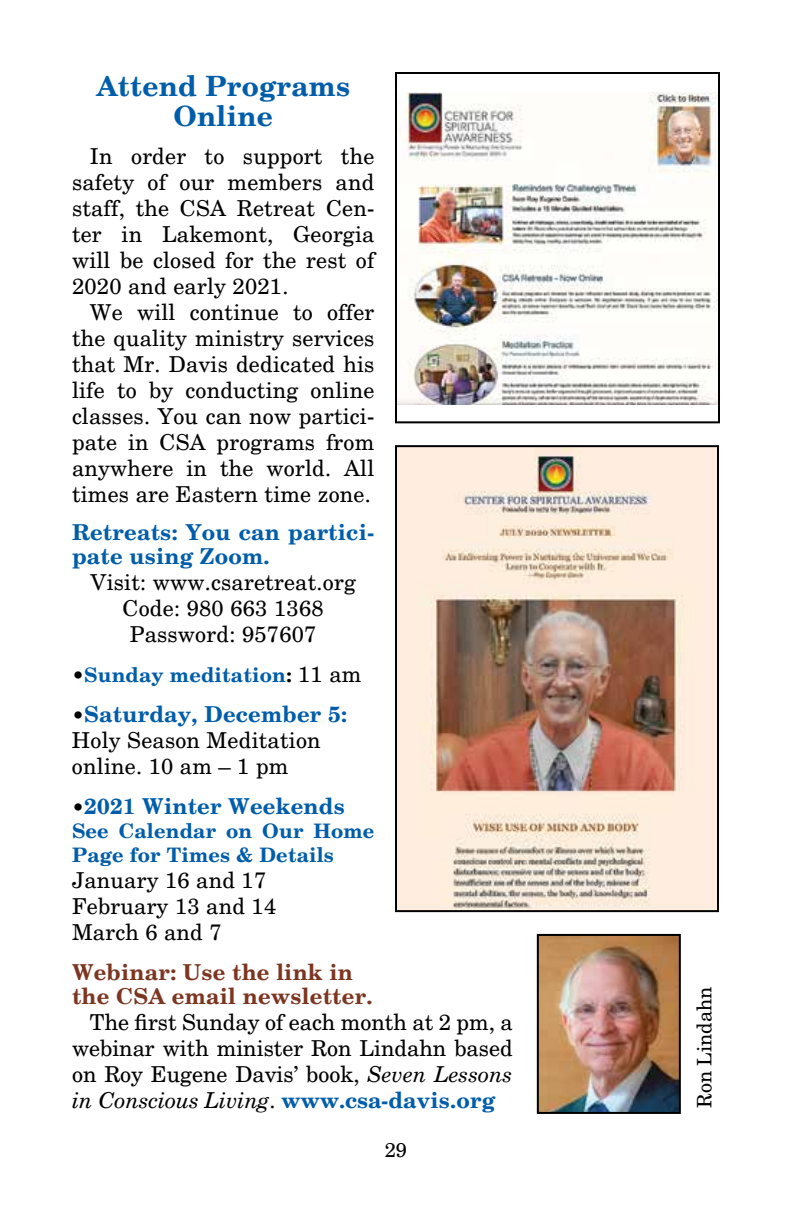
<style>
.page{position:relative;width:792px;height:1224px;background:#fff}
.page>*{position:absolute;margin:0;border:0;box-sizing:border-box;transform-origin:0 0}
.t1{font:700 28px/30px "New Century Schlbk";letter-spacing:.01em;color:#005daa;text-align:center}
.t2{font:22px/26px "New Century Schlbk";letter-spacing:.01em;color:#000;text-align:justify}
.t3{font:700 22px/24px "New Century Schlbk";letter-spacing:.01em;color:#005daa}
.t4{font:700 22px/24px "New Century Schlbk";letter-spacing:.01em;color:#7c3520}
.t5{font:700 20px/24px "New Century Schlbk";letter-spacing:.01em;color:#005daa}
.t6{font:20px "New Century Schlbk";color:#000}
.s1{font-weight:400;color:#000}
.s2{color:#000}
.s3{font-weight:400;font-size:22px;color:#000}
.s4{font-size:20px}
.s5{font-weight:700;color:#005daa}
.s6{font-size:20px;color:#000}
.s7{font-style:italic}
</style>
<div class="page">
<img style="left:398px;top:92px;width:319px;height:313px">
<div style="left:395px;top:72px;width:325px;height:351px;border:2px solid #000"></div>
<img style="left:398px;top:448px;width:318px;height:461px">
<div style="left:395px;top:445px;width:324px;height:467px;border:2px solid #000"></div>
<img style="left:540px;top:937px;width:138px;height:174px">
<div style="left:537px;top:934px;width:144px;height:180px;border:2px solid #000"></div>
<p class="t1" style="left:96px;top:71px;width:255px">Attend Programs<br>Online</p>
<p class="t2" style="left:72px;top:143px;width:304px;text-indent:18px">In order to support the safety of our members and staff, the CSA Retreat Cen&shy;ter in Lakemont, Georgia will be closed for the rest of 2020 and early 2021.</p>
<p class="t2" style="left:72px;top:299px;width:304px;text-indent:18px">We will continue to offer the quality ministry services that Mr. Davis dedicated his life to by conducting online classes. You can now partici&shy;pate in CSA programs from anywhere in the world. All times are Eastern time zone.</p>
<p class="t3" style="left:72px;top:520px;width:304px">Retreats: You can partici&shy;pate using Zoom.</p>
<p class="t2" style="left:91px;top:569px;width:267px;text-align:center">Visit: www.csaretreat.org<br>Code: 980 663 1368<br>Password: 957607</p>
<p class="t5" style="left:72px;top:663px;width:291px"><span class="s1">•</span>Sunday meditation<span class="s2">:</span> <span class="s3">11 am</span></p>
<p class="t2" style="left:72px;top:701px;width:277px;text-align:left"><span class="s4">•</span><span class="s5">Saturday, December 5:<br></span>Holy Season Meditation online. 10 am – 1 pm</p>
<p class="t3" style="left:72px;top:794px;width:274px"><span class="s6">•</span>2021 Winter Weekends</p>
<p class="t5" style="left:72px;top:819px;width:304px">See Calendar on Our Home<br>Page for Times &amp; Details</p>
<p class="t2" style="left:72px;top:867px;width:206px;text-align:left">January 16 and 17<br>February 13 and 14<br>March 6 and 7</p>
<p class="t4" style="left:72px;top:960px;width:302px">Webinar: Use the link in the CSA email newsletter.</p>
<p class="t2" style="left:72px;top:1009px;width:442px;text-indent:18px">The first Sunday of each month at 2 pm, a webinar with minister Ron Lindahn based on Roy Eugene Davis’ book, <span class="s7">Seven Lessons in Conscious Living</span>. <span class="s5">www.csa-davis.org</span></p>
<p class="t6" style="left:385px;top:1138px;width:24px">29</p>
<p class="t6" style="left:692px;top:1108px;width:123px;rotate:-90deg">Ron Lindahn</p>
</div>
